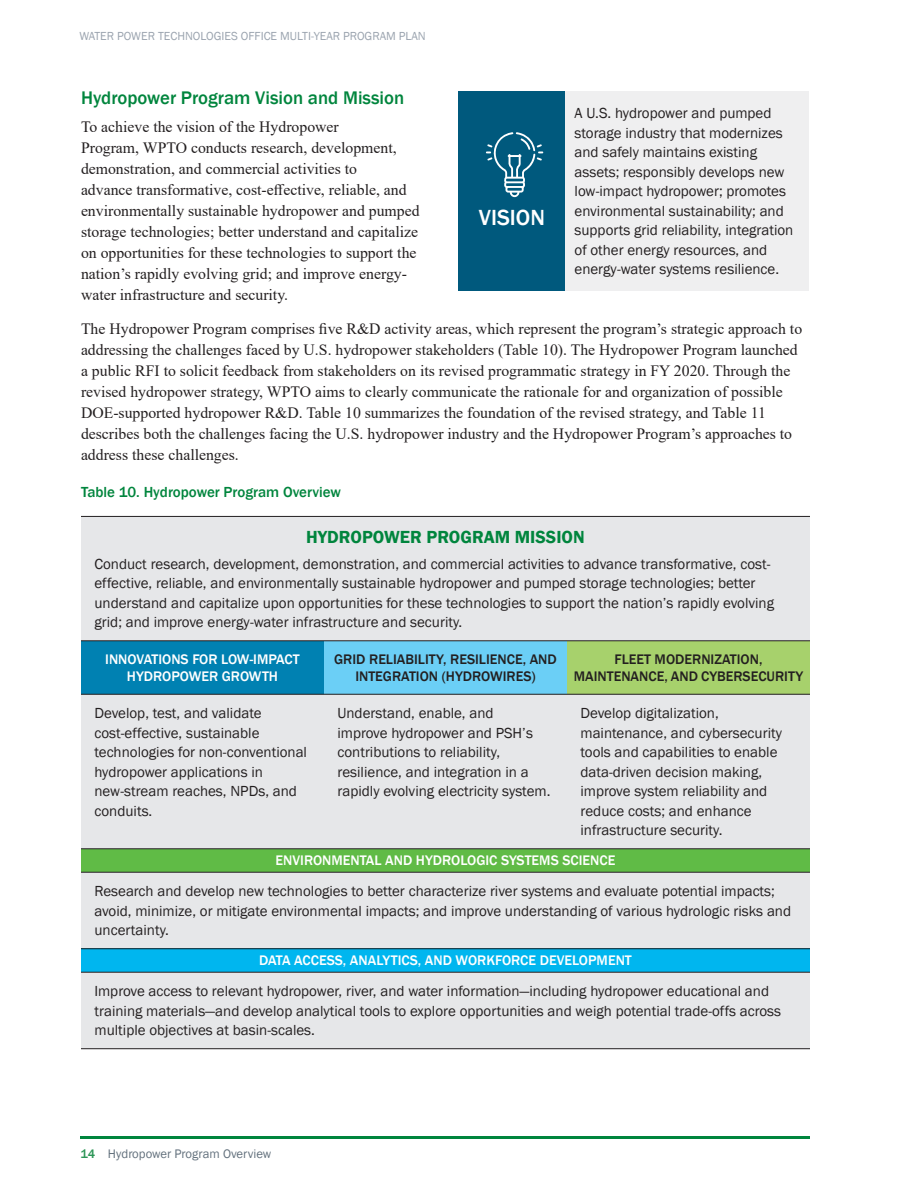
<style>
.page{position:relative;width:918px;height:1188px;background:#fff}
.page>*{position:absolute;margin:0;border:0;box-sizing:border-box;transform-origin:0 0}
.table_body{font:500 22.5px "Franklin Gothic";color:#fff}
.t1{font:500 18.75px "Franklin Gothic";color:#00853d}
.table_head{font:600 18px "Franklin Gothic";color:#00853d}
.body_text{font:15.75px/21px "Times New Roman";color:#231f20}
.table_body-2{font:15px/19.5px "Franklin Gothic";color:#231f20}
.t2{font:500 15px "Franklin Gothic";color:#00853d}
.table_body_medium{font:500 14.25px/16.5px "Franklin Gothic";color:#fff;text-align:center}
.table_body_medium-2{font:500 14.25px/16.5px "Franklin Gothic";color:#231f20;text-align:center}
.t3{font:12.75px "Franklin Gothic";color:#63717d}
.t4{font:12px "Franklin Gothic";color:#9ba4af}
.s1{font-weight:500;color:#2d9657}
</style>
<div class="page">
<hr style="left:80px;top:1137px;width:730px;height:2px;background:#00853d">
<div style="left:81px;top:516px;width:729px;height:125px;background:#e6e7e9"></div>
<div style="left:81px;top:641px;width:243px;height:53px;background:#0081b2"></div>
<div style="left:324px;top:641px;width:243px;height:53px;background:#6bcff6"></div>
<div style="left:567px;top:641px;width:243px;height:53px;background:#a7d16c"></div>
<div style="left:81px;top:695px;width:729px;height:154px;background:#e6e7e9"></div>
<div style="left:81px;top:849px;width:729px;height:23px;background:#60bb46"></div>
<div style="left:81px;top:872px;width:729px;height:77px;background:#e6e7e9"></div>
<div style="left:81px;top:949px;width:729px;height:23px;background:#00b6ef"></div>
<div style="left:81px;top:972px;width:729px;height:77px;background:#e6e7e9"></div>
<hr style="left:81px;top:516px;width:243px;height:1px;background:#231f20">
<hr style="left:324px;top:516px;width:243px;height:1px;background:#231f20">
<hr style="left:567px;top:516px;width:243px;height:1px;background:#231f20">
<hr style="left:81px;top:641px;width:243px;height:1px;background:#231f20">
<hr style="left:324px;top:641px;width:243px;height:1px;background:#231f20">
<hr style="left:567px;top:641px;width:243px;height:1px;background:#231f20">
<hr style="left:81px;top:694px;width:243px;height:1px;background:#231f20">
<hr style="left:324px;top:694px;width:243px;height:1px;background:#231f20">
<hr style="left:567px;top:694px;width:243px;height:1px;background:#231f20">
<hr style="left:81px;top:849px;width:243px;height:1px;background:#231f20">
<hr style="left:324px;top:849px;width:243px;height:1px;background:#231f20">
<hr style="left:567px;top:849px;width:243px;height:1px;background:#231f20">
<hr style="left:81px;top:872px;width:243px;height:1px;background:#231f20">
<hr style="left:324px;top:872px;width:243px;height:1px;background:#231f20">
<hr style="left:567px;top:872px;width:243px;height:1px;background:#231f20">
<hr style="left:81px;top:948px;width:243px;height:1px;background:#231f20">
<hr style="left:324px;top:948px;width:243px;height:1px;background:#231f20">
<hr style="left:567px;top:948px;width:243px;height:1px;background:#231f20">
<hr style="left:81px;top:972px;width:243px;height:1px;background:#231f20">
<hr style="left:324px;top:972px;width:243px;height:1px;background:#231f20">
<hr style="left:567px;top:972px;width:243px;height:1px;background:#231f20">
<hr style="left:81px;top:1048px;width:243px;height:1px;background:#231f20">
<hr style="left:324px;top:1048px;width:243px;height:1px;background:#231f20">
<hr style="left:567px;top:1048px;width:243px;height:1px;background:#231f20">
<div style="left:458px;top:91px;width:108px;height:200px;background:#00597d"></div>
<div style="left:566px;top:91px;width:243px;height:200px;background:#efeff0"></div>
<svg style="left:486px;top:132px;width:57px;height:65px"></svg>
<p class="t4" style="left:79px;top:29px;width:348px">WATER POWER TECHNOLOGIES OFFICE MULTI-YEAR PROGRAM PLAN</p>
<h2 class="t1" style="left:81px;top:86px;width:325px">Hydropower Program Vision and Mission</h2>
<p class="body_text" style="left:81px;top:115px;width:340px">To achieve the vision of the Hydropower<br>Program, WPTO conducts research, development, demonstration, and commercial activities to<br>advance transformative, cost-effective, reliable, and environmentally sustainable hydropower and pumped storage technologies; better understand and capitalize on opportunities for these technologies to support the nation’s rapidly evolving grid; and improve energy&shy;water infrastructure and security.</p>
<p class="body_text" style="left:81px;top:318px;width:723px">The Hydropower Program comprises five R&amp;D activity areas, which represent the program’s strategic approach to addressing the challenges faced by U.S. hydropower stakeholders (Table 10). The Hydropower Program launched a public RFI to solicit feedback from stakeholders on its revised programmatic strategy in FY 2020. Through the revised hydropower strategy, WPTO aims to clearly communicate the rationale for and organization of possible DOE-supported hydropower R&amp;D. Table 10 summarizes the foundation of the revised strategy, and Table 11 describes both the challenges facing the U.S. hydropower industry and the Hydropower Program’s approaches to address these challenges.</p>
<p class="t2" style="left:81px;top:483px;width:262px">Table 10. Hydropower Program Overview</p>
<p class="table_head" style="left:306px;top:525px;width:280px">HYDROPOWER PROGRAM MISSION</p>
<p class="table_body-2" style="left:94px;top:554px;width:681px">Conduct research, development, demonstration, and commercial activities to advance transformative, cost&shy;effective, reliable, and environmentally sustainable hydropower and pumped storage technologies; better understand and capitalize upon opportunities for these technologies to support the nation’s rapidly evolving grid; and improve energy-water infrastructure and security.</p>
<p class="table_body_medium" style="left:105px;top:651px;width:196px">INNOVATIONS FOR LOW-IMPACT<br>HYDROPOWER GROWTH</p>
<p class="table_body_medium-2" style="left:334px;top:651px;width:224px">GRID RELIABILITY, RESILIENCE, AND<br>INTEGRATION (HYDROWIRES)</p>
<p class="table_body_medium-2" style="left:574px;top:651px;width:231px">FLEET MODERNIZATION,<br>MAINTENANCE, AND CYBERSECURITY</p>
<p class="table_body-2" style="left:94px;top:704px;width:214px">Develop, test, and validate cost-effective, sustainable technologies for non-conventional hydropower applications in new-stream reaches, NPDs, and conduits.</p>
<p class="table_body-2" style="left:338px;top:704px;width:214px">Understand, enable, and<br>improve hydropower and PSH’s contributions to reliability, resilience, and integration in a rapidly evolving electricity system.</p>
<p class="table_body-2" style="left:580px;top:704px;width:203px">Develop digitalization, maintenance, and cybersecurity tools and capabilities to enable data-driven decision making, improve system reliability and reduce costs; and enhance infrastructure security.</p>
<p class="table_body_medium" style="left:276px;top:853px;width:341px">ENVIRONMENTAL AND HYDROLOGIC SYSTEMS SCIENCE</p>
<p class="table_body-2" style="left:94px;top:882px;width:698px">Research and develop new technologies to better characterize river systems and evaluate potential impacts; avoid, minimize, or mitigate environmental impacts; and improve understanding of various hydrologic risks and uncertainty.</p>
<p class="table_body_medium" style="left:259px;top:953px;width:374px">DATA ACCESS, ANALYTICS, AND WORKFORCE DEVELOPMENT</p>
<p class="table_body-2" style="left:94px;top:982px;width:688px">Improve access to relevant hydropower, river, and water information—including hydropower educational and training materials—and develop analytical tools to explore opportunities and weigh potential trade-offs across multiple objectives at basin-scales.</p>
<p class="table_body-2" style="left:575px;top:104px;width:220px">A U.S. hydropower and pumped storage industry that modernizes and safely maintains existing assets; responsibly develops new low-impact hydropower; promotes environmental sustainability; and supports grid reliability, integration of other energy resources, and energy-water systems resilience.</p>
<p class="table_body" style="left:479px;top:204px;width:68px">VISION</p>
<p class="t3" style="left:80px;top:1146px;width:192px"><span class="s1">14</span> Hydropower Program Overview</p>
</div>
